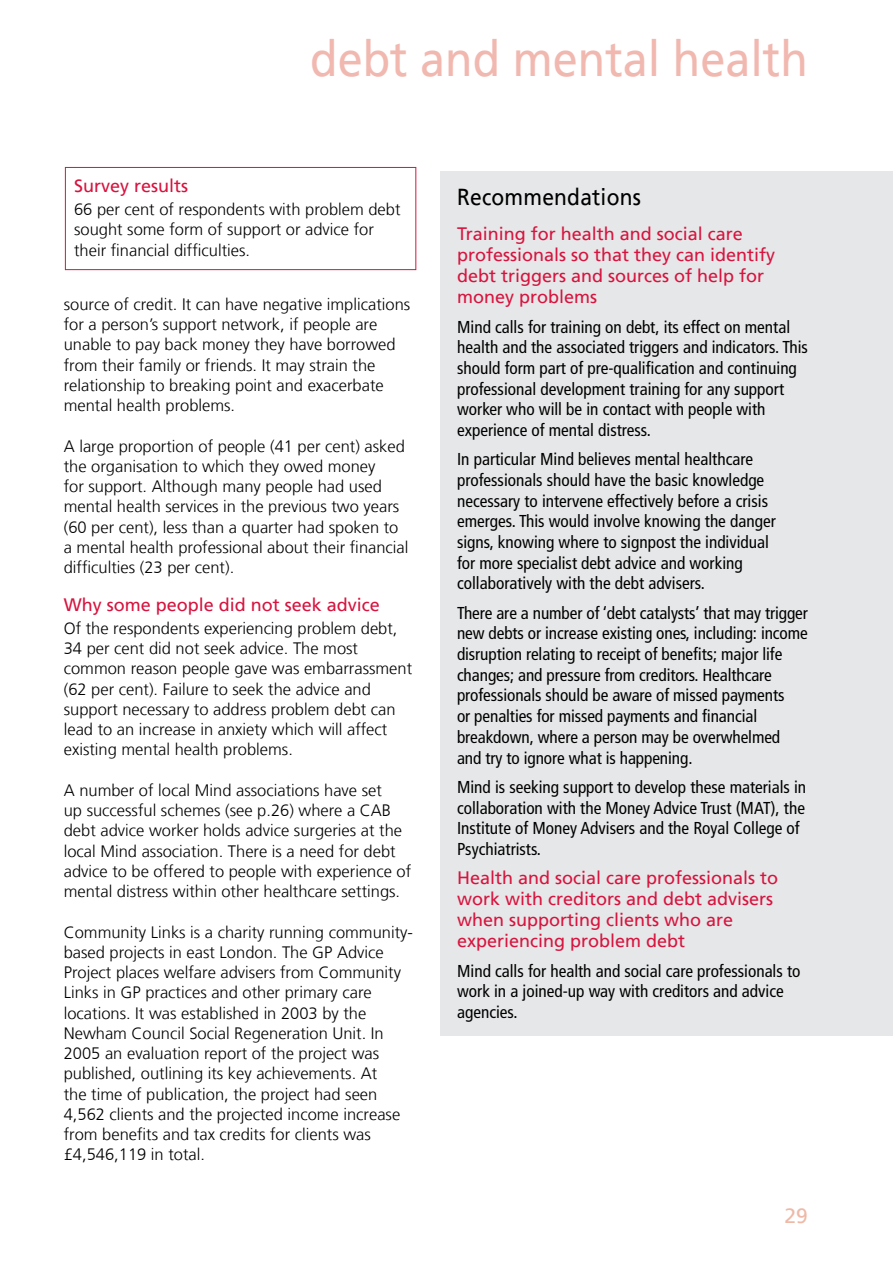
<style>
.page{position:relative;width:893px;height:1263px;background:#fff}
.page>*{position:absolute;margin:0;border:0;box-sizing:border-box;transform-origin:0 0}
.t1{font:49.5px "Frutiger LT";color:#f1b8b0;scale:.91 1}
.t2{font:23.1px "Frutiger LT";letter-spacing:.01em;color:#000;scale:.91 1}
.t3{font:21px "Frutiger LT";color:#eebaa7}
.t4{font:18px/21px "Frutiger LT";color:#d7143f}
.t5{font:condensed 17.25px/20.7px "Frutiger LT";color:#000}
.t6{font:300 16.5px/20.2px "Frutiger LT";color:#000}
</style>
<div class="page">
<div style="left:65px;top:167px;width:351px;height:103px;border:1px solid #d7143f"></div>
<div style="left:440px;top:171px;width:453px;height:864px;background:#e6e7e8"></div>
<p class="t1" style="left:310px;top:30px;width:548px">debt and mental health</p>
<p class="t4" style="left:74px;top:175px;width:116px">Survey results</p>
<p class="t6" style="left:74px;top:200px;width:328px">66 per cent of respondents with problem debt sought some form of support or advice for their financial difficulties.</p>
<p class="t6" style="left:64px;top:294px;width:348px">source of credit. It can have negative implications for a person’s support network, if people are unable to pay back money they have borrowed from their family or friends. It may strain the relationship to breaking point and exacerbate mental health problems.</p>
<p class="t6" style="left:64px;top:436px;width:346px">A large proportion of people (41 per cent) asked the organisation to which they owed money<br>for support. Although many people had used mental health services in the previous two years (60 per cent), less than a quarter had spoken to a mental health professional about their financial difficulties (23 per cent).</p>
<p class="t4" style="left:64px;top:594px;width:318px">Why some people did not seek advice</p>
<p class="t6" style="left:64px;top:618px;width:350px">Of the respondents experiencing problem debt, 34 per cent did not seek advice. The most common reason people gave was embarrassment (62 per cent). Failure to seek the advice and support necessary to address problem debt can lead to an increase in anxiety which will affect existing mental health problems.</p>
<p class="t6" style="left:64px;top:780px;width:349px">A number of local Mind associations have set<br>up successful schemes (see p.26) where a CAB debt advice worker holds advice surgeries at the local Mind association. There is a need for debt advice to be offered to people with experience of mental distress within other healthcare settings.</p>
<p class="t6" style="left:64px;top:922px;width:351px">Community Links is a charity running community&shy;based projects in east London. The GP Advice Project places welfare advisers from Community Links in GP practices and other primary care locations. It was established in 2003 by the Newham Council Social Regeneration Unit. In 2005 an evaluation report of the project was published, outlining its key achievements. At<br>the time of publication, the project had seen 4,562 clients and the projected income increase from benefits and tax credits for clients was £4,546,119 in total.</p>
<p class="t2" style="left:457px;top:184px;width:203px">Recommendations</p>
<p class="t4" style="left:457px;top:224px;width:320px">Training for health and social care professionals so that they can identify debt triggers and sources of help for money problems</p>
<p class="t5" style="left:457px;top:316px;width:352px">Mind calls for training on debt, its effect on mental health and the associated triggers and indicators. This should form part of pre-qualification and continuing professional development training for any support worker who will be in contact with people with experience of mental distress.</p>
<p class="t5" style="left:457px;top:449px;width:320px">In particular Mind believes mental healthcare professionals should have the basic knowledge necessary to intervene effectively before a crisis emerges. This would involve knowing the danger signs, knowing where to signpost the individual for more specialist debt advice and working collaboratively with the debt advisers.</p>
<p class="t5" style="left:457px;top:602px;width:352px">There are a number of ‘debt catalysts’ that may trigger new debts or increase existing ones, including: income disruption relating to receipt of benefits; major life changes; and pressure from creditors. Healthcare professionals should be aware of missed payments<br>or penalties for missed payments and financial breakdown, where a person may be overwhelmed and try to ignore what is happening.</p>
<p class="t5" style="left:457px;top:776px;width:351px">Mind is seeking support to develop these materials in collaboration with the Money Advice Trust (MAT), the Institute of Money Advisers and the Royal College of Psychiatrists.</p>
<p class="t4" style="left:457px;top:868px;width:323px">Health and social care professionals to work with creditors and debt advisers when supporting clients who are experiencing problem debt</p>
<p class="t5" style="left:457px;top:960px;width:345px">Mind calls for health and social care professionals to work in a joined-up way with creditors and advice agencies.</p>
<p class="t3" style="left:785px;top:1204px;width:25px">29</p>
</div>
